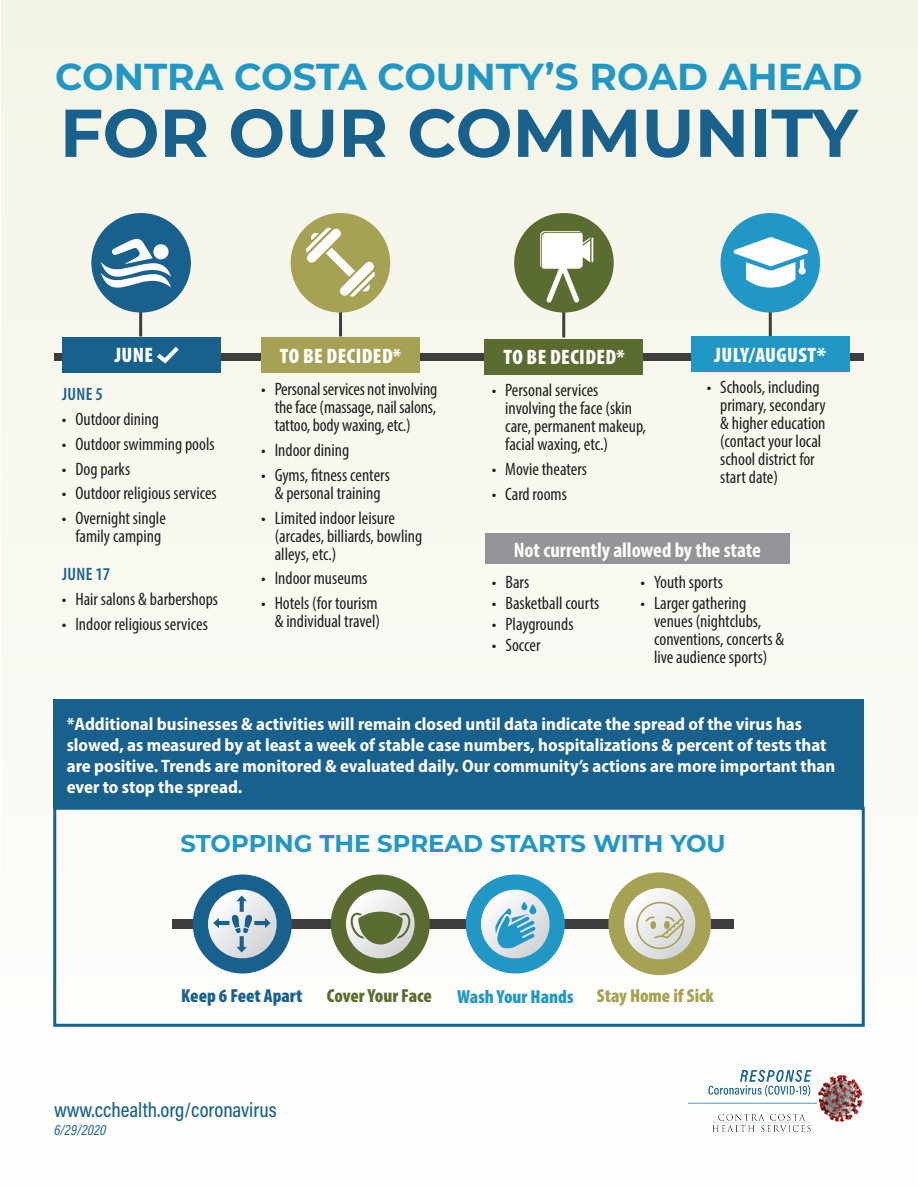
<style>
.page{position:relative;width:918px;height:1188px;background:#fff}
.page>*{position:absolute;margin:0;border:0;box-sizing:border-box;transform-origin:0 0}
.t1{font:700 67.5px "Montserrat";color:#19618d}
.t2{font:700 37.5px "Montserrat";color:#2097c4}
.t3{font:700 24.3px "Montserrat";color:#2097c4}
.t4{font:900 condensed 21px "Myriad Pro";letter-spacing:.02em;color:#fff}
.t5{font:700 condensed 21px "Myriad Pro";color:#fff}
.t6{font:500 21px "Acumin Pro Cond";color:#19618d}
.t7{font:900 condensed 18.9px "Myriad Pro";color:#a5a254}
.t8{font:900 condensed 18.9px "Myriad Pro";color:#19618d}
.t9{font:900 condensed 18.9px "Myriad Pro";color:#5a6c2f}
.t10{font:condensed 18px/18px "Myriad Pro";color:#231f20}
.t11{font:700 semi-condensed 18px/21px "Myriad Pro";color:#fff}
.t12{font:600 condensed 18px "Myriad Pro";letter-spacing:.02em;color:#19618d}
.t13{font:italic 15px "Acumin Pro Cond";letter-spacing:.005em;color:#19618d}
.s1{font-stretch:normal}
.s2{color:#2097c4}
</style>
<div class="page">
<div style="left:1px;top:0;width:916px;height:1188px;background:#f9f9f1"></div>
<img style="left:688px;top:1068px;width:176px;height:68px">
<div style="left:54px;top:353px;width:810px;height:7px;background:#3e3e3f"></div>
<div style="left:261px;top:337px;width:159px;height:36px;background:#a5a254"></div>
<div style="left:291px;top:213px;width:99px;height:100px;background:#a5a254;border-radius:50%"></div>
<svg style="left:305px;top:227px;width:70px;height:110px"></svg>
<svg style="left:768px;top:317px;width:4px;height:19px"></svg>
<img style="left:720px;top:213px;width:101px;height:104px">
<div style="left:691px;top:336px;width:159px;height:36px;background:#2097c4"></div>
<div style="left:62px;top:337px;width:158px;height:36px;background:#19618d"></div>
<div style="left:91px;top:213px;width:100px;height:100px;background:#19618d;border-radius:50%"></div>
<svg style="left:101px;top:238px;width:70px;height:99px"></svg>
<div style="left:153px;top:244px;width:16px;height:15px;background:#fff;border-radius:50%"></div>
<img style="left:156px;top:331px;width:23px;height:33px">
<div style="left:485px;top:534px;width:304px;height:30px;background:#939598"></div>
<div style="left:485px;top:339px;width:158px;height:36px;background:#5a6c2f"></div>
<svg style="left:562px;top:320px;width:4px;height:17px"></svg>
<img style="left:514px;top:213px;width:100px;height:107px">
<div style="left:172px;top:919px;width:562px;height:10px;background:#3e3e3f"></div>
<div style="left:193px;top:875px;width:99px;height:99px;background:#19618d;border-radius:50%"></div>
<svg style="left:205px;top:890px;width:75px;height:72px"></svg>
<div style="left:331px;top:875px;width:99px;height:99px;background:#5a6c2f;border-radius:50%"></div>
<svg style="left:343px;top:890px;width:75px;height:72px"></svg>
<div style="left:466px;top:875px;width:99px;height:99px;background:#2097c4;border-radius:50%"></div>
<svg style="left:478px;top:890px;width:75px;height:72px"></svg>
<div style="left:608px;top:872px;width:103px;height:103px;background:#a5a254;border-radius:50%"></div>
<svg style="left:621px;top:888px;width:78px;height:75px"></svg>
<div style="left:53px;top:700px;width:811px;height:109px;background:#19618d"></div>
<div style="left:53px;top:807px;width:812px;height:220px;border:3px solid #19618d"></div>
<h2 class="t2" style="left:55px;top:50px;width:809px">CONTRA COSTA COUNTY’S ROAD AHEAD</h2>
<h1 class="t1" style="left:60px;top:84px;width:799px">FOR OUR COMMUNITY</h1>
<p class="t4" style="left:115px;top:342px;width:40px">JUNE</p>
<p class="t12" style="left:62px;top:383px;width:42px">JUNE 5</p>
<p class="t10" style="left:62px;top:410px;width:99px">• Outdoor dining</p>
<p class="t10" style="left:62px;top:435px;width:154px">• Outdoor swimming pools</p>
<p class="t10" style="left:62px;top:460px;width:70px">• Dog parks</p>
<p class="t10" style="left:62px;top:484px;width:156px">• Outdoor religious services</p>
<p class="t10" style="left:62px;top:509px;width:106px;text-align:center">• Overnight single family camping</p>
<p class="t12" style="left:62px;top:563px;width:50px">JUNE 17</p>
<p class="t10" style="left:62px;top:590px;width:158px">• Hair salons &amp; barbershops</p>
<p class="t10" style="left:62px;top:615px;width:147px">• Indoor religious services</p>
<p class="t4" style="left:280px;top:343px;width:123px">TO BE DECIDED*</p>
<p class="t10" style="left:275px;top:380px;width:164px;text-align:justify;text-indent:-14px">• Personal services not involving the face (massage, nail salons, tattoo, body waxing, etc.)</p>
<p class="t10" style="left:261px;top:441px;width:90px">• Indoor dining</p>
<p class="t10" style="left:261px;top:466px;width:130px;text-align:center">• Gyms, fitness centers &amp; personal training</p>
<p class="t10" style="left:275px;top:508px;width:149px;text-indent:-14px">• Limited indoor leisure (arcades, billiards, bowling alleys, etc.)</p>
<p class="t10" style="left:261px;top:569px;width:108px">• Indoor museums</p>
<p class="t10" style="left:261px;top:594px;width:120px;text-align:right">• Hotels (for tourism &amp; individual travel)</p>
<p class="t4" style="left:503px;top:344px;width:123px">TO BE DECIDED*</p>
<p class="t10" style="left:505px;top:381px;width:142px;text-indent:-14px">• Personal services involving the face (skin care, permanent makeup, facial waxing, etc.)</p>
<p class="t10" style="left:492px;top:460px;width:97px">• Movie theaters</p>
<p class="t10" style="left:492px;top:485px;width:77px">• Card rooms</p>
<p class="t4" style="left:714px;top:341px;width:113px">JULY/AUGUST<span class="s1">*</span></p>
<p class="t10" style="left:720px;top:378px;width:107px;text-indent:-14px">• Schools, including primary, secondary &amp; higher education (contact your local school district for start date)</p>
<p class="t5" style="left:514px;top:537px;width:249px">Not currently allowed by the state</p>
<p class="t10" style="left:492px;top:572px;width:39px">• Bars</p>
<p class="t10" style="left:492px;top:594px;width:109px">• Basketball courts</p>
<p class="t10" style="left:492px;top:615px;width:83px">• Playgrounds</p>
<p class="t10" style="left:492px;top:636px;width:50px">• Soccer</p>
<p class="t10" style="left:641px;top:572px;width:84px">• Youth sports</p>
<p class="t10" style="left:654px;top:594px;width:132px;text-indent:-14px">• Larger gathering venues (nightclubs, conventions, concerts &amp; live audience sports)</p>
<p class="t11" style="left:67px;top:713px;width:770px">*Additional businesses &amp; activities will remain closed until data indicate the spread of the virus has slowed, as measured by at least a week of stable case numbers, hospitalizations &amp; percent of tests that are positive. Trends are monitored &amp; evaluated daily. Our community’s actions are more important than ever to stop the spread.</p>
<h3 class="t3" style="left:181px;top:826px;width:547px">STOPPING THE SPREAD STARTS WITH YOU</h3>
<p class="t8" style="left:181px;top:983px;width:123px">Keep 6 Feet Apart</p>
<p class="t9" style="left:327px;top:983px;width:107px">Cover Your Face</p>
<p class="t7" style="left:457px;top:983px;width:258px"><span class="s2">Wash Your Hands</span> Stay Home if Sick</p>
<p class="t6" style="left:54px;top:1096px;width:224px">www.cchealth.org/coronavirus</p>
<p class="t13" style="left:54px;top:1120px;width:54px">6/29/2020</p>
</div>
